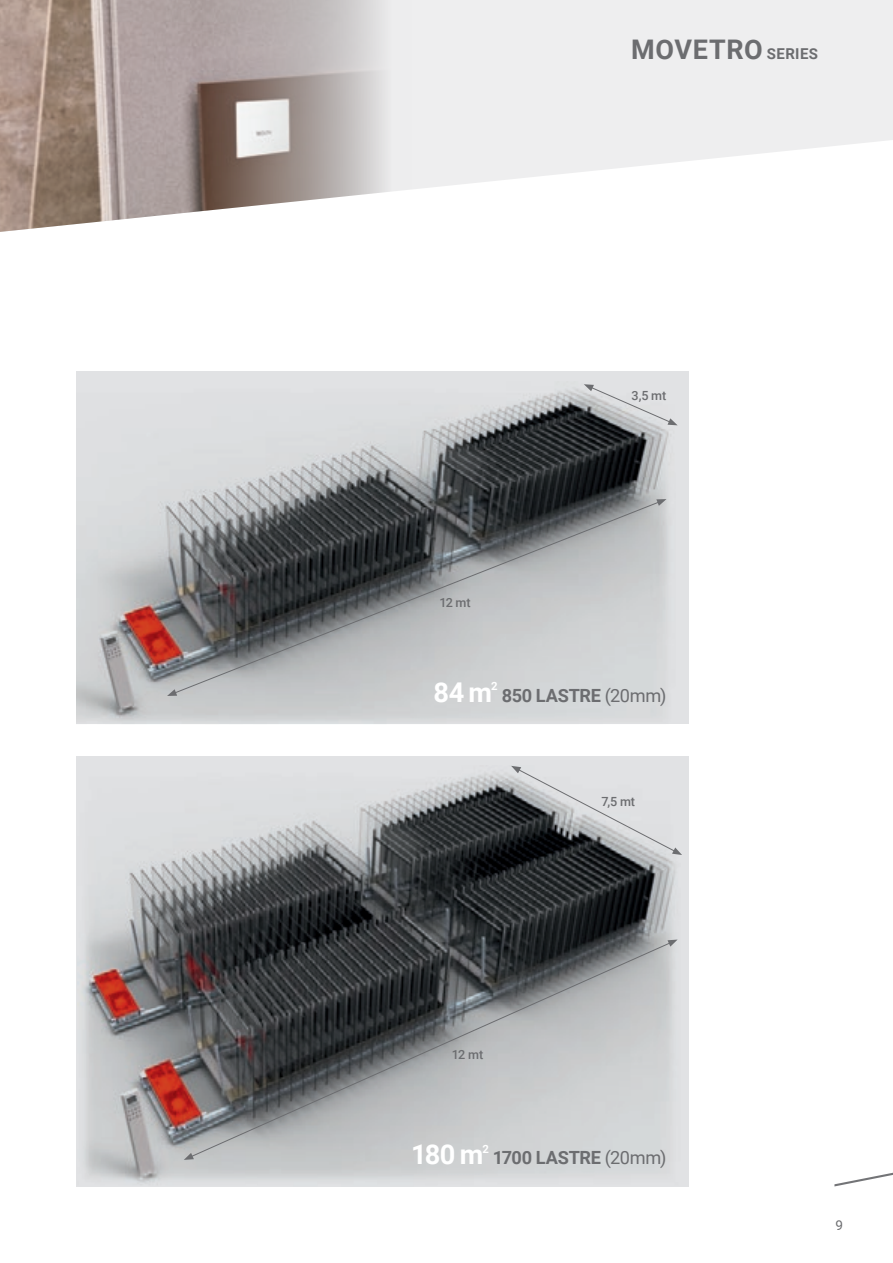
<style>
.page{position:relative;width:893px;height:1263px;background:#fff}
.page>*{position:absolute;margin:0;border:0;box-sizing:border-box;transform-origin:0 0}
.t1{font:700 27.3px "Roboto";color:#fff}
.t2{font:700 27px "Roboto";letter-spacing:.025em;color:#6c6d70}
.t3{font:700 18.15px "Roboto";letter-spacing:-.02em;color:#6c6d70}
.t4{font:13.5px "Roboto";color:#6c6d70}
.t5{font:500 12.6px "Roboto";letter-spacing:-.005em;color:#6c6d70}
.t6{font:700 11.4px "Roboto";color:#fff}
.s1{font-size:15px}
.s2{font-weight:400}
</style>
<div class="page">
<svg style="left:834px;top:1172px;width:59px;height:14px"></svg>
<svg style="left:412px;top:0;width:481px;height:189px;background:#f0f0f1"></svg>
<img style="left:0;top:0;width:412px;height:232px">
<div style="left:77px;top:372px;width:612px;height:352px;background:#e1e2e4"></div>
<img style="left:77px;top:389px;width:599px;height:333px">
<div style="left:77px;top:756px;width:612px;height:430px;background:#e1e2e4"></div>
<img style="left:82px;top:765px;width:594px;height:418px">
<svg style="left:584px;top:384px;width:93px;height:41px"></svg>
<svg style="left:173px;top:501px;width:488px;height:193px;background:#8c8e90"></svg>
<svg style="left:167px;top:689px;width:10px;height:7px"></svg>
<svg style="left:656px;top:499px;width:10px;height:7px"></svg>
<svg style="left:511px;top:766px;width:171px;height:89px"></svg>
<svg style="left:189px;top:941px;width:483px;height:217px;background:#858789"></svg>
<svg style="left:184px;top:1153px;width:10px;height:7px"></svg>
<svg style="left:667px;top:939px;width:11px;height:8px"></svg>
<p class="t2" style="left:631px;top:30px;width:188px">MOVETRO <span class="s1">SERIES</span></p>
<p class="t5" style="left:439px;top:593px;width:33px">12 mt</p>
<p class="t5" style="left:632px;top:387px;width:36px">3,5 mt</p>
<p class="t1" style="left:434px;top:673px;width:60px">84 m</p>
<p class="t6" style="left:491px;top:678px;width:8px">2</p>
<p class="t3" style="left:502px;top:683px;width:166px">850 LASTRE <span class="s2">(20mm)</span></p>
<p class="t5" style="left:452px;top:1045px;width:33px">12 mt</p>
<p class="t5" style="left:601px;top:793px;width:35px">7,5 mt</p>
<p class="t1" style="left:411px;top:1135px;width:73px">180 m</p>
<p class="t6" style="left:482px;top:1141px;width:8px">2</p>
<p class="t3" style="left:493px;top:1145px;width:175px">1700 LASTRE <span class="s2">(20mm)</span></p>
<p class="t4" style="left:836px;top:1215px;width:9px">9</p>
</div>
